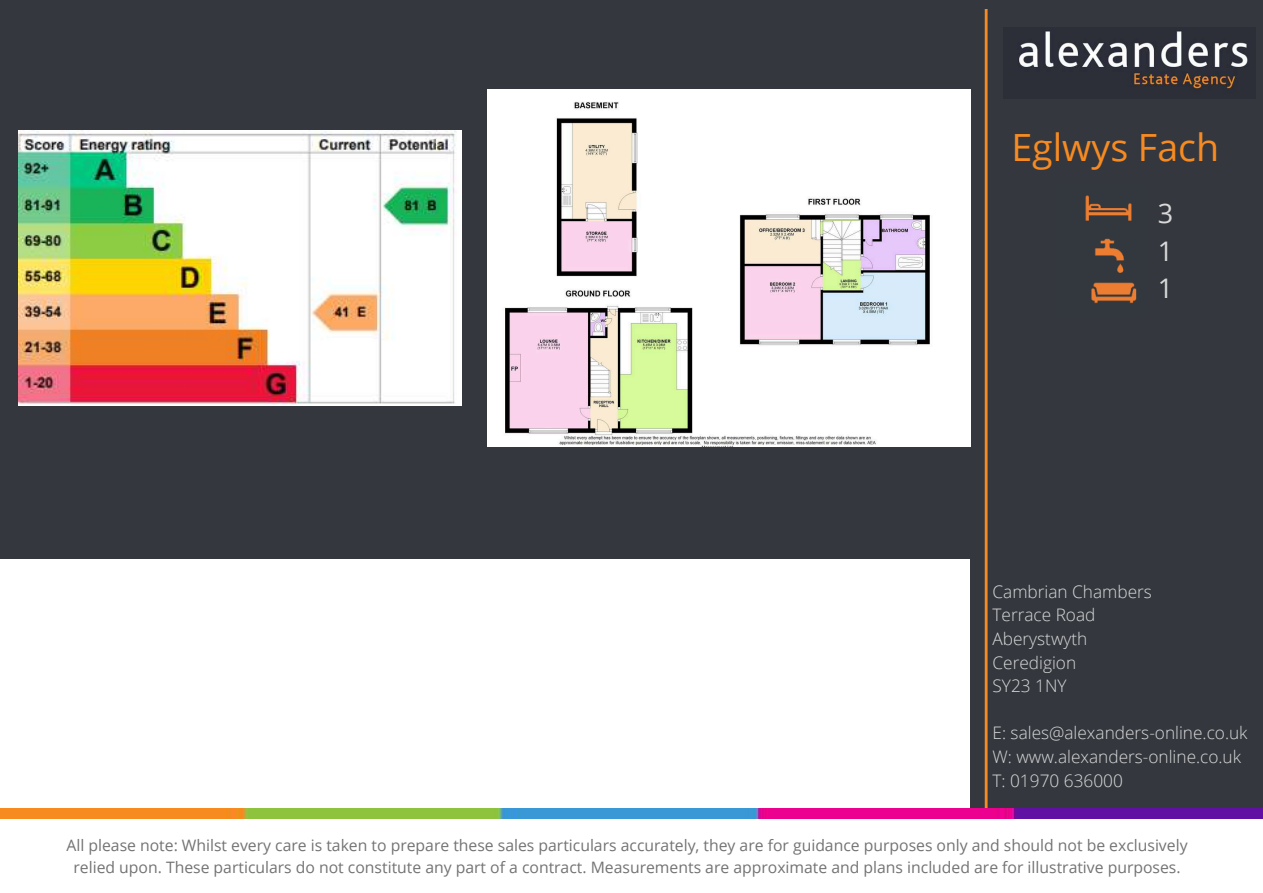
<style>
.page{position:relative;width:1263px;height:893px;background:#fff}
.page>*{position:absolute;margin:0;border:0;box-sizing:border-box;transform-origin:0 0}
.t1{font:37.5px "Open Sans";color:#f78b21}
.t2{font:27px/37.7px "Open Sans";color:#d9d9d9;text-align:justify}
.t3{font:300 17.25px/23.6px "Open Sans";color:#d9d9d9}
.t4{font:15.75px/21.9px "Open Sans";color:#737373;text-align:center}
</style>
<div class="page">
<div style="left:0;top:0;width:975px;height:559px;background:#34383e"></div>
<div style="left:970px;top:0;width:293px;height:808px;background:#34383e"></div>
<img style="left:1017px;top:28px;width:232px;height:66px">
<img style="left:1085px;top:195px;width:52px;height:109px">
<hr style="left:985px;top:9px;width:2px;height:808px;background:#f78b21">
<img style="left:0;top:808px;width:1263px;height:10px">
<img style="left:488px;top:89px;width:482px;height:357px">
<img style="left:18px;top:131px;width:444px;height:274px">
<h1 class="t1" style="left:1011px;top:121px;width:209px">Eglwys Fach</h1>
<h2 class="t2" style="left:1158px;top:194px;width:17px">3<br>1<br>1</h2>
<p class="t3" style="left:992px;top:579px;width:161px">Cambrian Chambers<br>Terrace Road<br>Aberystwyth<br>Ceredigion<br>SY23 1NY</p>
<p class="t3" style="left:992px;top:721px;width:257px">E: sales@alexanders-online.co.uk<br>W: www.alexanders-online.co.uk<br>T: 01970 636000</p>
<p class="t4" style="left:66px;top:834px;width:1122px">All please note: Whilst every care is taken to prepare these sales particulars accurately, they are for guidance purposes only and should not be exclusively relied upon. These particulars do not constitute any part of a contract. Measurements are approximate and plans included are for illustrative purposes.</p>
</div>
